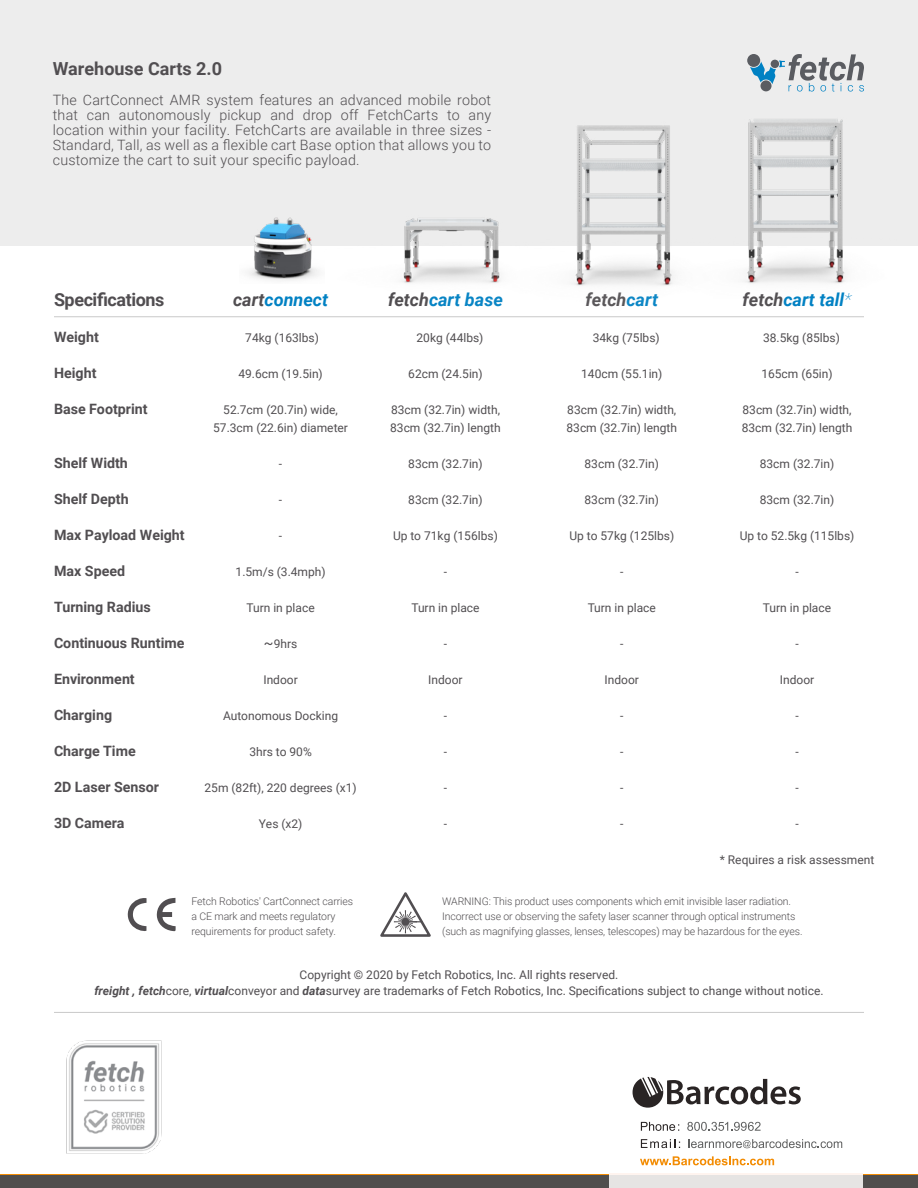
<style>
.page{position:relative;width:918px;height:1188px;background:#fff}
.page>*{position:absolute;margin:0;border:0;box-sizing:border-box;transform-origin:0 0}
.t1{font:italic 700 18px "Roboto";color:#0081c3}
.t2{font:700 18px "Roboto";letter-spacing:-.015em;color:#514e51}
.t3{font:italic 700 18px "Roboto";color:#514e51}
.t4{font:300 14.25px/15px "Roboto";letter-spacing:.015em;color:#514e51;text-align:justify}
.t5{font:700 14.25px "Roboto";color:#514e51}
.t6{font:12px/18px "Roboto";color:#514e51}
.t7{font:300 10.5px/15px "Roboto";letter-spacing:-.01em;color:#514e51}
.s1{color:#514e51}
.s2{color:#0081c3}
.s3{font-weight:100}
.s4{font-size:14.25px}
.s5{font-weight:700;font-style:italic}
</style>
<div class="page">
<hr style="left:54px;top:316px;width:810px;height:1px;background:#ccc">
<div style="left:0;top:0;width:918px;height:245px;background:#ededed"></div>
<img style="left:250px;top:217px;width:174px;height:66px">
<img style="left:822px;top:119px;width:96px;height:165px">
<svg style="left:747px;top:54px;width:13px;height:13px"></svg>
<svg style="left:750px;top:54px;width:114px;height:38px"></svg>
<img style="left:424px;top:119px;width:398px;height:167px">
<svg style="left:156px;top:898px;width:20px;height:33px"></svg>
<svg style="left:127px;top:898px;width:20px;height:33px"></svg>
<svg style="left:380px;top:892px;width:51px;height:45px"></svg>
<img style="left:66px;top:1040px;width:96px;height:114px">
<hr style="left:54px;top:1012px;width:810px;height:1px;background:#ccc">
<svg style="left:0;top:1174px;width:918px;height:2px"></svg>
<div style="left:0;top:1176px;width:918px;height:12px;background:#504e4d"></div>
<hr style="left:610px;top:1174px;width:253px;height:2px;background:#fff4ef">
<div style="left:610px;top:1176px;width:253px;height:12px;background:#e6e4e3"></div>
<svg style="left:633px;top:1077px;width:168px;height:31px"></svg>
<svg style="left:641px;top:1122px;width:38px;height:9px"></svg>
<svg style="left:687px;top:1122px;width:74px;height:9px"></svg>
<svg style="left:641px;top:1139px;width:39px;height:9px"></svg>
<svg style="left:689px;top:1139px;width:153px;height:9px"></svg>
<svg style="left:640px;top:1156px;width:134px;height:9px"></svg>
<h1 class="t2" style="left:53px;top:56px;width:171px">Warehouse Carts 2.0</h1>
<p class="t4" style="left:53px;top:92px;width:440px">The CartConnect AMR system features an advanced mobile robot that can autonomously pickup and drop off FetchCarts to any location within your facility. FetchCarts are available in three sizes - Standard, Tall, as well as a flexible cart Base option that allows you to customize the cart to suit your specific payload.</p>
<h1 class="t2" style="left:54px;top:287px;width:112px">Specifications</h1>
<p class="t5" style="left:54px;top:327px;width:46px">Weight</p>
<p class="t5" style="left:54px;top:363px;width:44px">Height</p>
<p class="t5" style="left:54px;top:399px;width:95px">Base Footprint</p>
<p class="t5" style="left:54px;top:453px;width:75px">Shelf Width</p>
<p class="t5" style="left:54px;top:489px;width:76px">Shelf Depth</p>
<p class="t5" style="left:54px;top:525px;width:132px">Max Payload Weight</p>
<p class="t5" style="left:54px;top:561px;width:73px">Max Speed</p>
<p class="t5" style="left:54px;top:597px;width:98px">Turning Radius</p>
<p class="t5" style="left:54px;top:633px;width:132px">Continuous Runtime</p>
<p class="t5" style="left:54px;top:669px;width:82px">Environment</p>
<p class="t5" style="left:54px;top:705px;width:60px">Charging</p>
<p class="t5" style="left:54px;top:741px;width:83px">Charge Time</p>
<p class="t5" style="left:54px;top:777px;width:107px">2D Laser Sensor</p>
<p class="t5" style="left:54px;top:813px;width:72px">3D Camera</p>
<h1 class="t1" style="left:233px;top:287px;width:97px"><span class="s1">cart</span>connect</h1>
<h1 class="t1" style="left:388px;top:287px;width:116px"><span class="s1">fetch</span>cart base</h1>
<h1 class="t3" style="left:586px;top:287px;width:74px">fetch<span class="s2">cart</span></h1>
<h1 class="t1" style="left:742px;top:287px;width:111px"><span class="s1">fetch</span>cart tall<span class="s3">*</span></h1>
<p class="t6" style="left:245px;top:328px;width:75px">74kg (163lbs)</p>
<p class="t6" style="left:238px;top:364px;width:86px">49.6cm (19.5in)</p>
<p class="t6" style="left:213px;top:400px;width:136px;text-align:center">52.7cm (20.7in) wide,<br>57.3cm (22.6in) diameter</p>
<p class="t6" style="left:279px;top:454px;width:5px">-</p>
<p class="t6" style="left:279px;top:490px;width:5px">-</p>
<p class="t6" style="left:279px;top:526px;width:5px">-</p>
<p class="t6" style="left:236px;top:562px;width:92px">1.5m/s (3.4mph)</p>
<p class="t6" style="left:247px;top:598px;width:70px">Turn in place</p>
<p class="t6" style="left:264px;top:634px;width:35px"><span class="s4">~</span>9hrs</p>
<p class="t6" style="left:263px;top:670px;width:36px">Indoor</p>
<p class="t6" style="left:223px;top:706px;width:116px">Autonomous Docking</p>
<p class="t6" style="left:249px;top:742px;width:64px">3hrs to 90%</p>
<p class="t6" style="left:205px;top:778px;width:154px">25m (82ft), 220 degrees (x1)</p>
<p class="t6" style="left:259px;top:814px;width:45px">Yes (x2)</p>
<p class="t6" style="left:417px;top:328px;width:68px">20kg (44lbs)</p>
<p class="t6" style="left:408px;top:364px;width:76px">62cm (24.5in)</p>
<p class="t6" style="left:390px;top:400px;width:112px">83cm (32.7in) width,<br>83cm (32.7in) length</p>
<p class="t6" style="left:408px;top:454px;width:76px">83cm (32.7in)</p>
<p class="t6" style="left:408px;top:490px;width:76px">83cm (32.7in)</p>
<p class="t6" style="left:393px;top:526px;width:106px">Up to 71kg (156lbs)</p>
<p class="t6" style="left:444px;top:562px;width:5px">-</p>
<p class="t6" style="left:411px;top:598px;width:70px">Turn in place</p>
<p class="t6" style="left:444px;top:634px;width:5px">-</p>
<p class="t6" style="left:428px;top:670px;width:36px">Indoor</p>
<p class="t6" style="left:444px;top:706px;width:5px">-</p>
<p class="t6" style="left:444px;top:742px;width:5px">-</p>
<p class="t6" style="left:444px;top:778px;width:5px">-</p>
<p class="t6" style="left:444px;top:814px;width:5px">-</p>
<p class="t6" style="left:593px;top:328px;width:68px">34kg (75lbs)</p>
<p class="t6" style="left:581px;top:364px;width:83px">140cm (55.1in)</p>
<p class="t6" style="left:567px;top:400px;width:112px">83cm (32.7in) width,<br>83cm (32.7in) length</p>
<p class="t6" style="left:585px;top:454px;width:76px">83cm (32.7in)</p>
<p class="t6" style="left:585px;top:490px;width:76px">83cm (32.7in)</p>
<p class="t6" style="left:569px;top:526px;width:106px">Up to 57kg (125lbs)</p>
<p class="t6" style="left:620px;top:562px;width:5px">-</p>
<p class="t6" style="left:588px;top:598px;width:70px">Turn in place</p>
<p class="t6" style="left:620px;top:634px;width:5px">-</p>
<p class="t6" style="left:605px;top:670px;width:36px">Indoor</p>
<p class="t6" style="left:620px;top:706px;width:5px">-</p>
<p class="t6" style="left:620px;top:742px;width:5px">-</p>
<p class="t6" style="left:620px;top:778px;width:5px">-</p>
<p class="t6" style="left:620px;top:814px;width:5px">-</p>
<p class="t6" style="left:763px;top:328px;width:78px">38.5kg (85lbs)</p>
<p class="t6" style="left:761px;top:364px;width:73px">165cm (65in)</p>
<p class="t6" style="left:742px;top:400px;width:112px">83cm (32.7in) width,<br>83cm (32.7in) length</p>
<p class="t6" style="left:760px;top:454px;width:76px">83cm (32.7in)</p>
<p class="t6" style="left:760px;top:490px;width:76px">83cm (32.7in)</p>
<p class="t6" style="left:740px;top:526px;width:116px">Up to 52.5kg (115lbs)</p>
<p class="t6" style="left:795px;top:562px;width:5px">-</p>
<p class="t6" style="left:763px;top:598px;width:70px">Turn in place</p>
<p class="t6" style="left:795px;top:634px;width:5px">-</p>
<p class="t6" style="left:780px;top:670px;width:36px">Indoor</p>
<p class="t6" style="left:795px;top:706px;width:5px">-</p>
<p class="t6" style="left:795px;top:742px;width:5px">-</p>
<p class="t6" style="left:795px;top:778px;width:5px">-</p>
<p class="t6" style="left:795px;top:814px;width:5px">-</p>
<p class="t6" style="left:720px;top:850px;width:156px">* Requires a risk assessment</p>
<p class="t7" style="left:191px;top:893px;width:163px">Fetch Robotics' CartConnect carries a CE mark and meets regulatory requirements for product safety.</p>
<p class="t7" style="left:442px;top:893px;width:362px">WARNING: This product uses components which emit invisible laser radiation.<br>Incorrect use or observing the safety laser scanner through optical instruments (such as magnifying glasses, lenses, telescopes) may be hazardous for the eyes.</p>
<p class="t6" style="left:94px;top:966px;width:731px;line-height:16.5px;text-align:center">Copyright © 2020 by Fetch Robotics, Inc. All rights reserved.<br><span class="s5">freight , fetch</span>core, <span class="s5">virtual</span>conveyor and <span class="s5">data</span>survey are trademarks of Fetch Robotics, Inc. Specifications subject to change without notice.</p>
</div>
